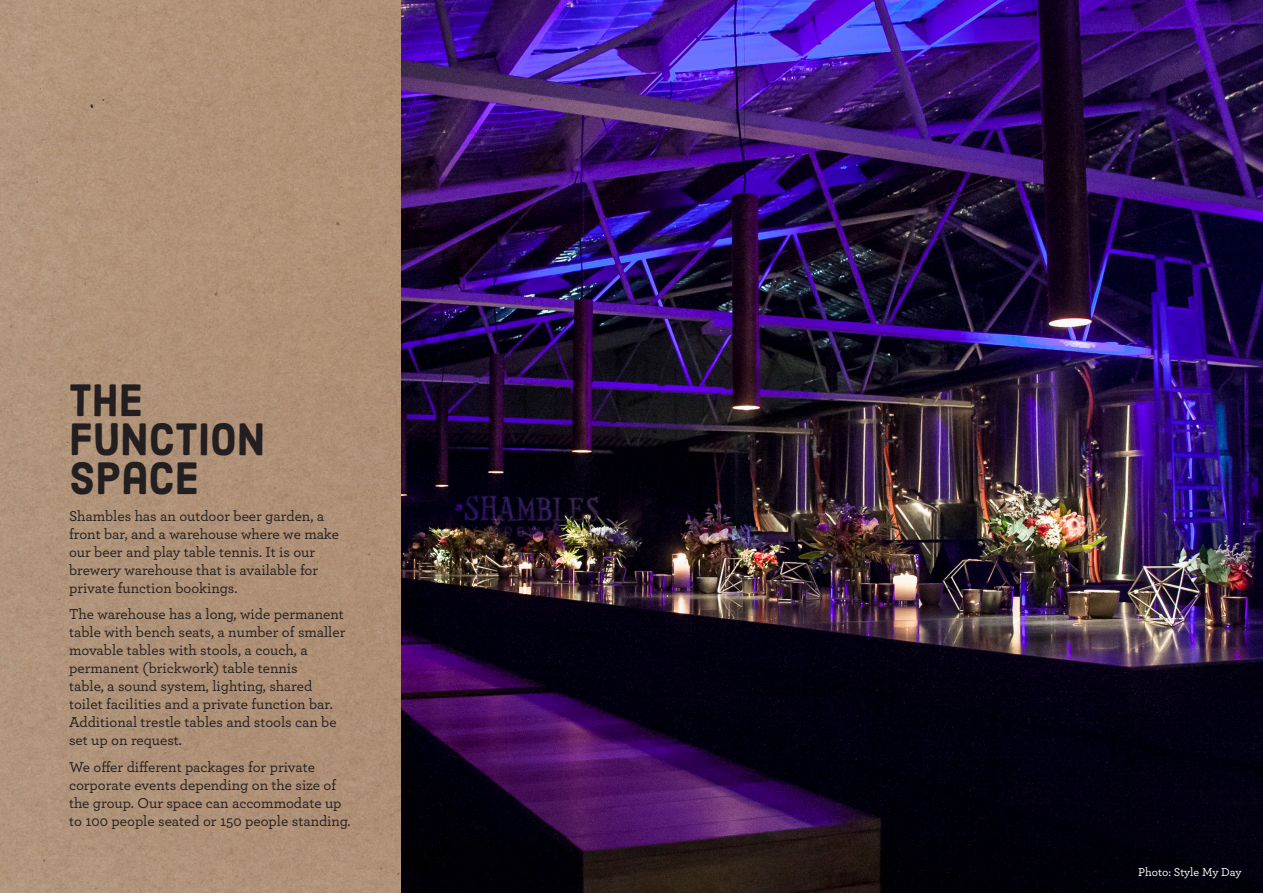
<style>
.page{position:relative;width:1263px;height:893px;background:#fff}
.page>*{position:absolute;margin:0;border:0;box-sizing:border-box;transform-origin:0 0}
.Heading{font:45px/39px "Harman Sans";color:#231f20}
.Body_Copy{font:500 15px/18px "Archer";color:#231f20}
.Body_Copy-2{font:500 12px "Archer";letter-spacing:-.01em;color:#fff}
</style>
<div class="page">
<img style="left:0;top:0;width:402px;height:893px">
<img style="left:402px;top:0;width:861px;height:893px">
<p class="Heading" style="left:69px;top:382px;width:198px">THE<br>FUNCTION<br>SPACE</p>
<p class="Body_Copy" style="left:69px;top:506px;width:271px">Shambles has an outdoor beer garden, a front bar, and a warehouse where we make our beer and play table tennis. It is our brewery warehouse that is available for private function bookings.</p>
<p class="Body_Copy" style="left:69px;top:604px;width:278px">The warehouse has a long, wide permanent table with bench seats, a number of smaller movable tables with stools, a couch, a permanent (brickwork) table tennis<br>table, a sound system, lighting, shared toilet facilities and a private function bar.<br>Additional trestle tables and stools can be set up on request.</p>
<p class="Body_Copy" style="left:69px;top:757px;width:283px">We offer different packages for private corporate events depending on the size of the group. Our space can accommodate up to 100 people seated or 150 people standing.</p>
<p class="Body_Copy-2" style="left:1138px;top:863px;width:105px">Photo: Style My Day</p>
</div>
